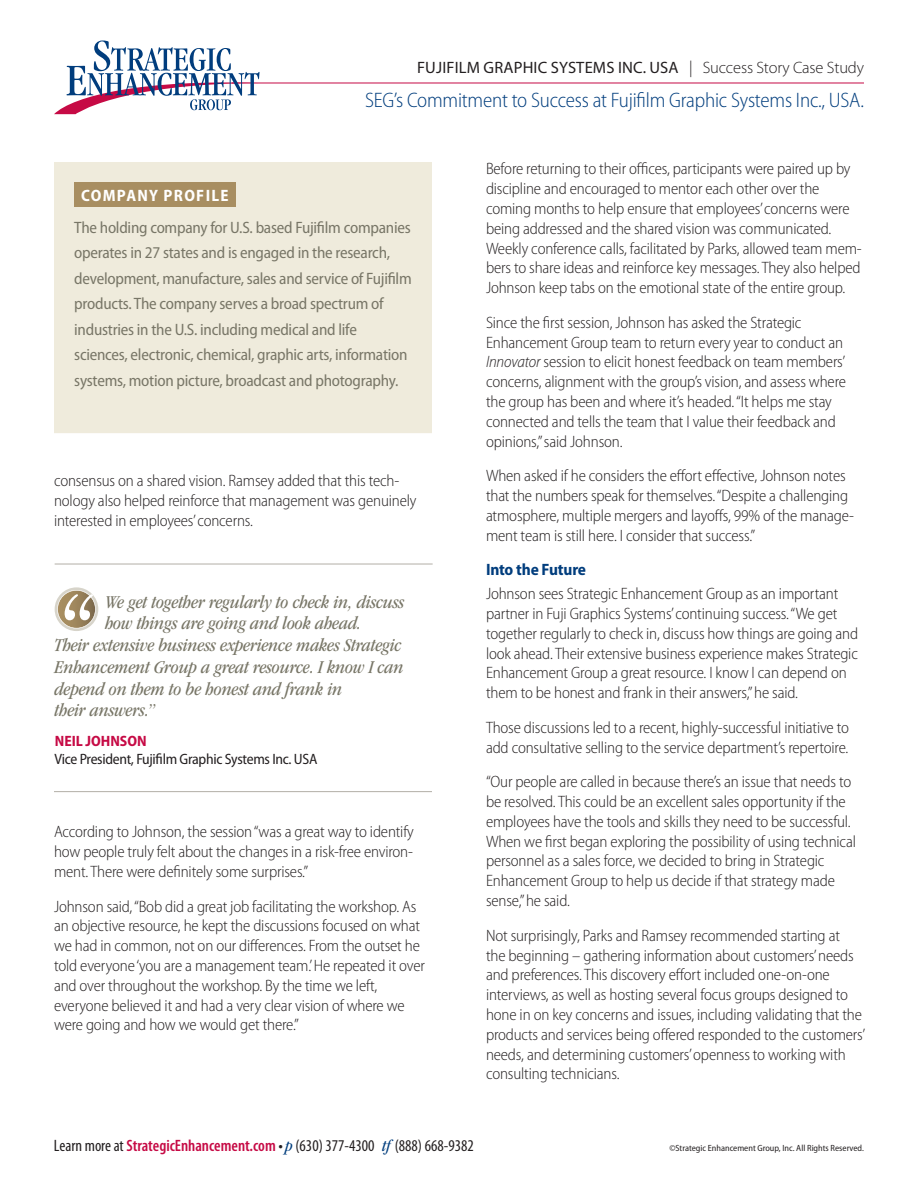
<style>
.page{position:relative;width:918px;height:1188px;background:#fff}
.page>*{position:absolute;margin:0;border:0;box-sizing:border-box;transform-origin:0 0}
.t1{font:300 semi-condensed 21px "Myriad Pro";letter-spacing:-.01em;color:#013d7d}
.quote_copy_2017{font:italic condensed 18.75px "ITC Garamond Std";letter-spacing:-.01em;color:#787667}
.body_copy_2017{font:300 semi-condensed 16.5px/19.8px "Myriad Pro";letter-spacing:-.01em;color:#231f20}
.body_company_profile{font:semi-condensed 16.5px/25.5px "Myriad Pro";letter-spacing:-.015em;color:#787667}
.t2{font:condensed 16.5px "Myriad Pro";color:#231f20}
.t3{font:16.5px "Myriad Pro";letter-spacing:.01em;color:#231f20}
.t4{font:700 semi-condensed 16.5px "Myriad Pro";letter-spacing:.08em;color:#fff}
.subhead_2017{font:700 semi-condensed 16.5px "Myriad Pro";letter-spacing:-.01em;color:#013d7d}
.quote_job_title{font:semi-condensed 15px "Myriad Pro";letter-spacing:-.02em;color:#231f20}
.quote_first_last_nam{font:700 semi-condensed 15px "Myriad Pro";color:#c60a45}
.t5{font:semi-condensed 9px "Myriad Pro";color:#231f20}
.s1{font-weight:300}
.s2{font-style:italic}
.s3{font-weight:600;color:#c60a45}
.s4{font-weight:600}
.s5{font-family:"ITC Garamond Std";font-style:italic;color:#013d7d}
</style>
<div class="page">
<hr style="left:232px;top:83px;width:632px;height:1px;background:#c60a45">
<svg style="left:54px;top:41px;width:206px;height:73px"></svg>
<div style="left:54px;top:162px;width:378px;height:271px;background:#efebdc"></div>
<div style="left:74px;top:182px;width:162px;height:25px;background:#a88e61"></div>
<svg style="left:55px;top:587px;width:43px;height:44px"></svg>
<hr style="left:54px;top:791px;width:378px;height:1px;background:#b2aea6">
<hr style="left:55px;top:564px;width:378px;height:1px;background:#b2aea6">
<p class="t3" style="left:417px;top:57px;width:448px">FUJIFILM GRAPHIC SYSTEMS INC. USA <span class="s1">| Success Story Case Study</span></p>
<p class="t1" style="left:365px;top:89px;width:500px">SEG’s Commitment to Success at Fujifilm Graphic Systems Inc., USA.</p>
<p class="t4" style="left:81px;top:186px;width:149px">COMPANY PROFILE</p>
<p class="body_company_profile" style="left:74px;top:215px;width:339px">The holding company for U.S. based Fujifilm companies operates in 27 states and is engaged in the research, development, manufacture, sales and service of Fujifilm products. The company serves a broad spectrum of industries in the U.S. including medical and life sciences, electronic, chemical, graphic arts, information systems, motion picture, broadcast and photography.</p>
<p class="body_copy_2017" style="left:54px;top:471px;width:364px">consensus on a shared vision. Ramsey added that this tech&shy;nology also helped reinforce that management was genuinely interested in employees’ concerns.</p>
<p class="quote_copy_2017" style="left:105px;top:591px;width:301px">We get together regularly to check in, discuss</p>
<p class="quote_copy_2017" style="left:105px;top:613px;width:258px">how things are going and look ahead.</p>
<p class="quote_copy_2017" style="left:55px;top:635px;width:349px">Their extensive business experience makes Strategic</p>
<p class="quote_copy_2017" style="left:55px;top:657px;width:350px">Enhancement Group a great resource. I know I can</p>
<p class="quote_copy_2017" style="left:55px;top:678px;width:289px">depend on them to be honest and frank in</p>
<p class="quote_copy_2017" style="left:55px;top:700px;width:102px">their answers.”</p>
<p class="quote_first_last_nam" style="left:55px;top:733px;width:93px">NEIL JOHNSON</p>
<p class="quote_job_title" style="left:55px;top:751px;width:264px">Vice President, Fujifilm Graphic Systems Inc. USA</p>
<p class="body_copy_2017" style="left:54px;top:822px;width:361px;text-align:justify">According to Johnson, the session “was a great way to identify how people truly felt about the changes in a risk-free environ&shy;ment. There were definitely some surprises.”</p>
<p class="body_copy_2017" style="left:54px;top:897px;width:372px">Johnson said, “Bob did a great job facilitating the workshop. As an objective resource, he kept the discussions focused on what we had in common, not on our differences. From the outset he told everyone ‘you are a management team.’ He repeated it over and over throughout the workshop. By the time we left, everyone believed it and had a very clear vision of where we were going and how we would get there.”</p>
<p class="body_copy_2017" style="left:486px;top:159px;width:377px">Before returning to their offices, participants were paired up by discipline and encouraged to mentor each other over the coming months to help ensure that employees’ concerns were being addressed and the shared vision was communicated.<br>Weekly conference calls, facilitated by Parks, allowed team mem&shy;bers to share ideas and reinforce key messages. They also helped Johnson keep tabs on the emotional state of the entire group.</p>
<p class="body_copy_2017" style="left:486px;top:313px;width:362px">Since the first session, Johnson has asked the Strategic Enhancement Group team to return every year to conduct an <span class="s2">Innovator</span> session to elicit honest feedback on team members’ concerns, alignment with the group’s vision, and assess where the group has been and where it’s headed. “It helps me stay connected and tells the team that I value their feedback and opinions,” said Johnson.</p>
<p class="body_copy_2017" style="left:486px;top:466px;width:370px">When asked if he considers the effort effective, Johnson notes that the numbers speak for themselves. “Despite a challenging atmosphere, multiple mergers and layoffs, 99% of the manage&shy;ment team is still here. I consider that success.”</p>
<p class="subhead_2017" style="left:486px;top:561px;width:102px">Into the Future</p>
<p class="body_copy_2017" style="left:486px;top:584px;width:374px">Johnson sees Strategic Enhancement Group as an important partner in Fuji Graphics Systems’ continuing success. “We get together regularly to check in, discuss how things are going and look ahead. Their extensive business experience makes Strategic Enhancement Group a great resource. I know I can depend on them to be honest and frank in their answers,” he said.</p>
<p class="body_copy_2017" style="left:486px;top:718px;width:365px">Those discussions led to a recent, highly-successful initiative to add consultative selling to the service department’s repertoire.</p>
<p class="body_copy_2017" style="left:486px;top:772px;width:372px">“Our people are called in because there’s an issue that needs to be resolved. This could be an excellent sales opportunity if the employees have the tools and skills they need to be successful.<br>When we first began exploring the possibility of using technical personnel as a sales force, we decided to bring in Strategic Enhancement Group to help us decide if that strategy made sense,” he said.</p>
<p class="body_copy_2017" style="left:486px;top:926px;width:381px">Not surprisingly, Parks and Ramsey recommended starting at<br>the beginning – gathering information about customers’ needs and preferences. This discovery effort included one-on-one interviews, as well as hosting several focus groups designed to hone in on key concerns and issues, including validating that the products and services being offered responded to the customers’ needs, and determining customers’ openness to working with consulting technicians.</p>
<p class="t2" style="left:54px;top:1137px;width:421px">Learn more at <span class="s3">StrategicEnhancement.com</span> <span class="s4">•</span> <span class="s5">p</span> (630) 377-4300 <span class="s5">tf</span> (888) 668-9382</p>
<p class="t5" style="left:669px;top:1143px;width:196px">©Strategic Enhancement Group, Inc. All Rights Reserved.</p>
</div>
